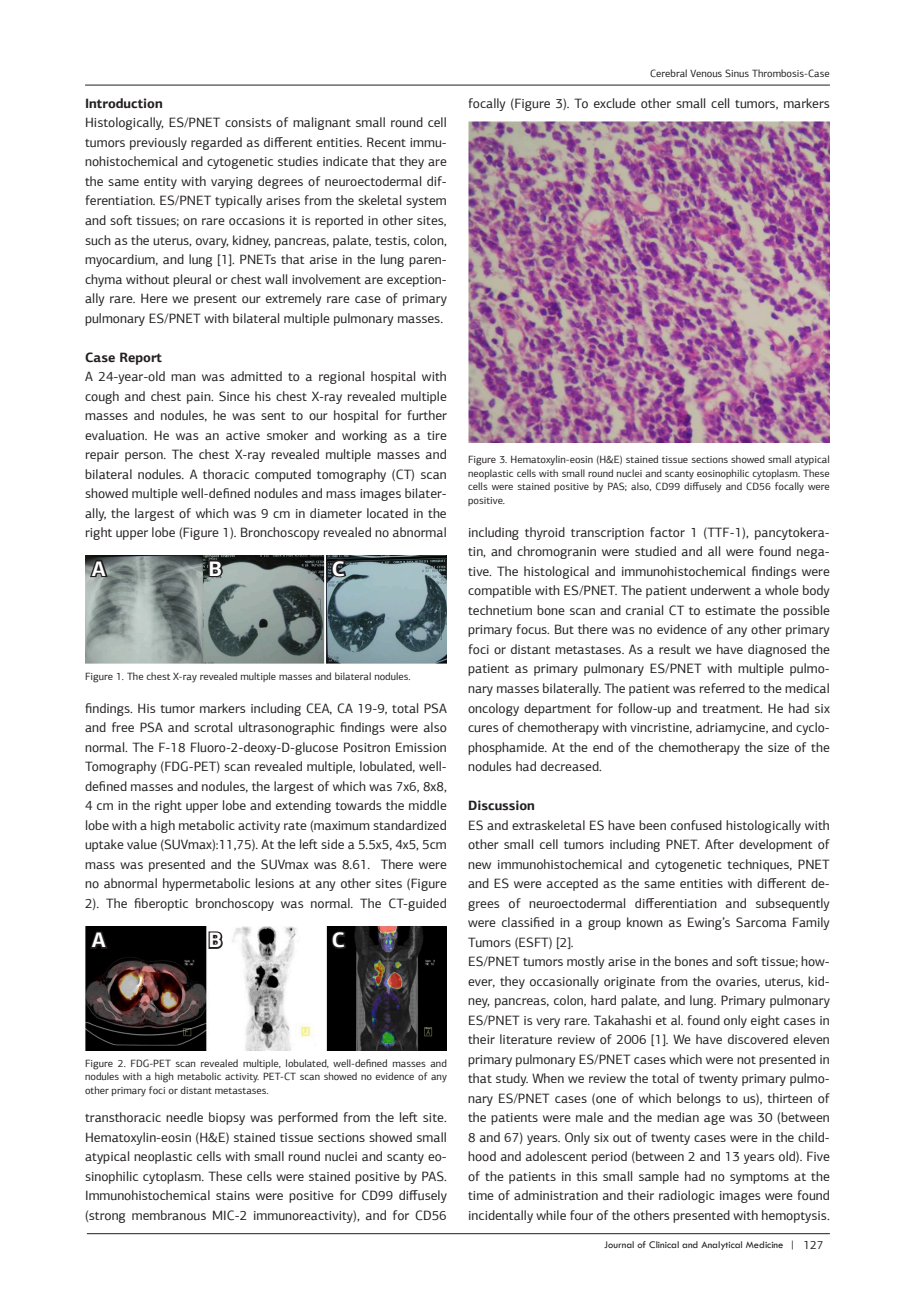
<style>
.page{position:relative;width:915px;height:1306px;background:#fff}
.page>*{position:absolute;margin:0;border:0;box-sizing:border-box;transform-origin:0 0}
.t1{font:700 21px "PF Agora Sans Pro";color:#fff}
.t2{font:13.5px/19.5px "PF Agora Sans Pro";color:#231f20}
.t3{font:10.5px/13.5px "PF Agora Sans Pro";color:#231f20;text-align:justify}
.t4{font:10.5px "Tw Cen";color:#231f20}
.s1{font-weight:700}
.s2{font-family:"PF Agora Sans Pro";font-size:12px}
</style>
<div class="page">
<img style="left:85px;top:556px;width:361px;height:107px">
<img style="left:468px;top:121px;width:361px;height:321px">
<img style="left:85px;top:926px;width:361px;height:124px">
<svg style="left:88px;top:558px;width:21px;height:21px"></svg>
<svg style="left:88px;top:930px;width:21px;height:21px"></svg>
<svg style="left:207px;top:557px;width:18px;height:21px"></svg>
<svg style="left:207px;top:929px;width:18px;height:21px"></svg>
<svg style="left:329px;top:557px;width:19px;height:22px"></svg>
<svg style="left:329px;top:929px;width:19px;height:22px"></svg>
<hr style="left:87px;top:1233px;width:742px;height:1px;background:#231f20">
<hr style="left:85px;top:85px;width:744px;height:1px;background:#231f20">
<p class="t2" style="left:85px;top:94px;width:363px"><span class="s1">Introduction<br></span>Histologically, ES/PNET consists of malignant small round cell tumors previously regarded as different entities. Recent immu&shy;nohistochemical and cytogenetic studies indicate that they are the same entity with varying degrees of neuroectodermal dif&shy;ferentiation. ES/PNET typically arises from the skeletal system and soft tissues; on rare occasions it is reported in other sites, such as the uterus, ovary, kidney, pancreas, palate, testis, colon, myocardium, and lung [1]. PNETs that arise in the lung paren&shy;chyma without pleural or chest wall involvement are exception&shy;ally rare. Here we present our extremely rare case of primary pulmonary ES/PNET with bilateral multiple pulmonary masses.</p>
<p class="t2" style="left:85px;top:347px;width:363px"><span class="s1">Case Report<br></span>A 24-year-old man was admitted to a regional hospital with cough and chest pain. Since his chest X-ray revealed multiple masses and nodules, he was sent to our hospital for further evaluation. He was an active smoker and working as a tire repair person. The chest X-ray revealed multiple masses and bilateral nodules. A thoracic computed tomography (CT) scan showed multiple well-defined nodules and mass images bilater&shy;ally, the largest of which was 9 cm in diameter located in the right upper lobe (Figure 1). Bronchoscopy revealed no abnormal</p>
<p class="t1" style="left:92px;top:555px;width:15px">A</p>
<p class="t1" style="left:208px;top:555px;width:15px">B</p>
<p class="t1" style="left:332px;top:555px;width:15px">C</p>
<p class="t3" style="left:85px;top:669px;width:327px">Figure 1. The chest X-ray revealed multiple masses and bilateral nodules.</p>
<p class="t2" style="left:85px;top:698px;width:363px;text-align:justify">findings. His tumor markers including CEA, CA 19-9, total PSA and free PSA and scrotal ultrasonographic findings were also normal. The F-18 Fluoro-2-deoxy-D-glucose Positron Emission Tomography (FDG-PET) scan revealed multiple, lobulated, well&shy;defined masses and nodules, the largest of which was 7x6, 8x8, 4 cm in the right upper lobe and extending towards the middle lobe with a high metabolic activity rate (maximum standardized uptake value (SUVmax):11,75). At the left side a 5.5x5, 4x5, 5cm mass was presented and the SUVmax was 8.61. There were no abnormal hypermetabolic lesions at any other sites (Figure 2). The fiberoptic bronchoscopy was normal. The CT-guided</p>
<p class="t1" style="left:92px;top:926px;width:15px">A</p>
<p class="t1" style="left:208px;top:926px;width:15px">B</p>
<p class="t1" style="left:332px;top:926px;width:15px">C</p>
<p class="t3" style="left:85px;top:1056px;width:363px">Figure 2. FDG-PET scan revealed multiple, lobulated, well-defined masses and nodules with a high metabolic activity. PET-CT scan showed no evidence of any other primary foci or distant metastases.</p>
<p class="t2" style="left:85px;top:1107px;width:363px;text-align:justify">transthoracic needle biopsy was performed from the left site.<br>Hematoxylin-eosin (H&amp;E) stained tissue sections showed small atypical neoplastic cells with small round nuclei and scanty eo&shy;sinophilic cytoplasm. These cells were stained positive by PAS.<br>Immunohistochemical stains were positive for CD99 diffusely (strong membranous MIC-2 immunoreactivity), and for CD56</p>
<p class="t3" style="left:649px;top:66px;width:181px">Cerebral Venous Sinus Thrombosis-Case</p>
<p class="t2" style="left:468px;top:93px;width:363px">focally (Figure 3). To exclude other small cell tumors, markers</p>
<p class="t3" style="left:468px;top:453px;width:363px">Figure 3. Hematoxylin-eosin (H&amp;E) stained tissue sections showed small atypical neoplastic cells with small round nuclei and scanty eosinophilic cytoplasm. These cells were stained positive by PAS; also, CD99 diffusely and CD56 focally were positive.</p>
<p class="t2" style="left:468px;top:522px;width:363px;text-align:justify">including thyroid transcription factor 1 (TTF-1), pancytokera&shy;tin, and chromogranin were studied and all were found nega&shy;tive. The histological and immunohistochemical findings were compatible with ES/PNET. The patient underwent a whole body technetium bone scan and cranial CT to estimate the possible primary focus. But there was no evidence of any other primary foci or distant metastases. As a result we have diagnosed the patient as primary pulmonary ES/PNET with multiple pulmo&shy;nary masses bilaterally. The patient was referred to the medical oncology department for follow-up and treatment. He had six cures of chemotherapy with vincristine, adriamycine, and cyclo&shy;phosphamide. At the end of the chemotherapy the size of the nodules had decreased.</p>
<p class="t2" style="left:468px;top:795px;width:363px"><span class="s1">Discussion<br></span>ES and extraskeletal ES have been confused histologically with other small cell tumors including PNET. After development of new immunohistochemical and cytogenetic techniques, PNET and ES were accepted as the same entities with different de&shy;grees of neuroectodermal differentiation and subsequently were classified in a group known as Ewing’s Sarcoma Family Tumors (ESFT) [2].<br>ES/PNET tumors mostly arise in the bones and soft tissue; how&shy;ever, they occasionally originate from the ovaries, uterus, kid&shy;ney, pancreas, colon, hard palate, and lung. Primary pulmonary ES/PNET is very rare. Takahashi et al. found only eight cases in their literature review of 2006 [1]. We have discovered eleven primary pulmonary ES/PNET cases which were not presented in that study. When we review the total of twenty primary pulmo&shy;nary ES/PNET cases (one of which belongs to us), thirteen of the patients were male and the median age was 30 (between 8 and 67) years. Only six out of twenty cases were in the child&shy;hood and adolescent period (between 2 and 13 years old). Five of the patients in this small sample had no symptoms at the time of administration and their radiologic images were found incidentally while four of the others presented with hemoptysis.</p>
<p class="t4" style="left:604px;top:1238px;width:221px">Journal of Clinical and Analytical Medicine | <span class="s2">127</span></p>
</div>
